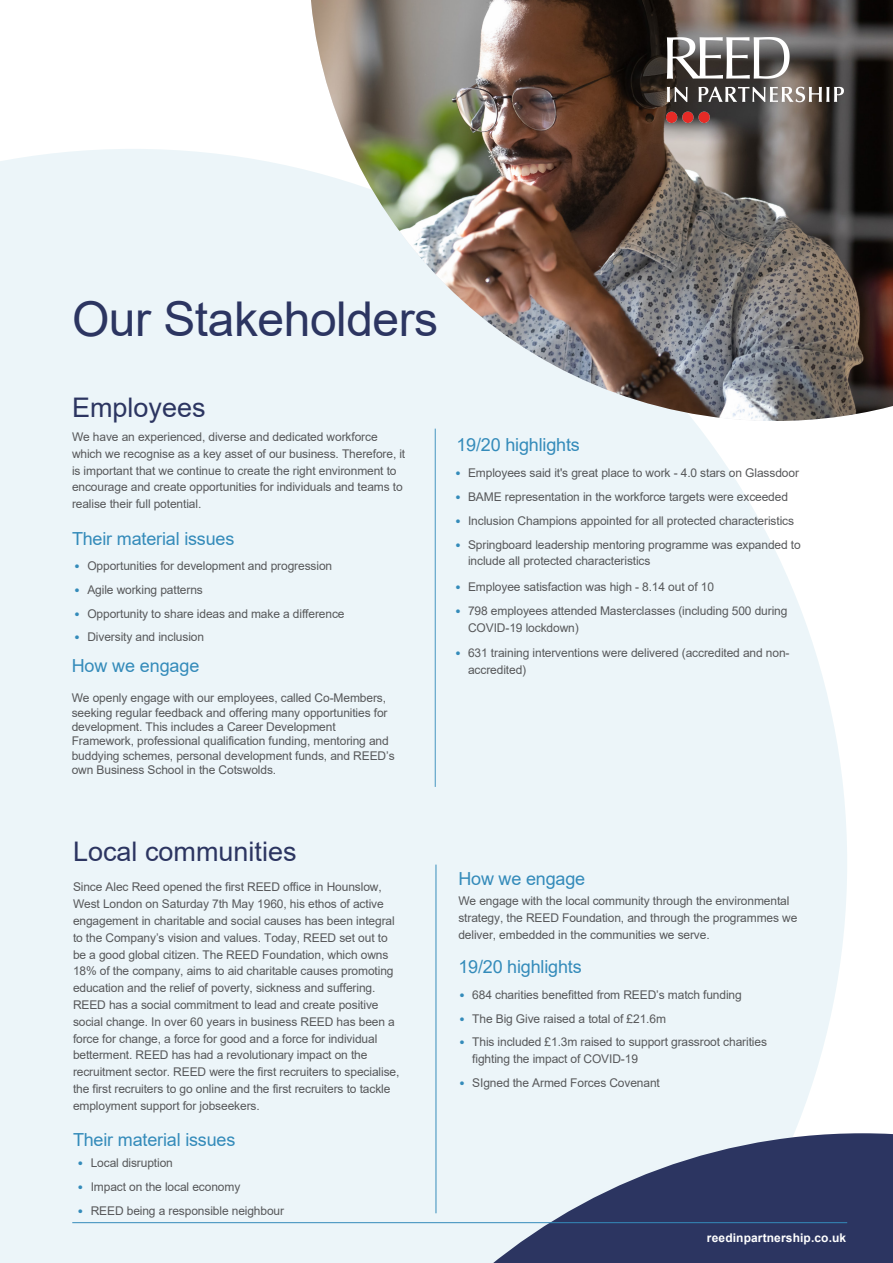
<style>
.page{position:relative;width:893px;height:1263px;background:#fff}
.page>*{position:absolute;margin:0;border:0;box-sizing:border-box;transform-origin:0 0}
.Subheader{font:48px "Arial";letter-spacing:-.01em;color:#2c3561}
.Subheader-2{font:27px "Arial";color:#2c3561}
.Subheader-3{font:18px "Arial";letter-spacing:-.01em;color:#348bba}
.Subheader-4{font:12px/16.8px "Arial";letter-spacing:-.01em;color:#57585a}
.t1{font:700 12px "Arial";letter-spacing:.01em;color:#fff}
.s1{font-family:"Helvetica Neue LT Pro";font-size:10.5px;color:#348bba}
.s2{font-style:inherit}
</style>
<div class="page">
<div style="left:0;top:149px;width:847px;height:1114px;background:#ecf5f9"></div>
<svg style="left:272px;top:1133px;width:621px;height:130px;background:#969fb5"></svg>
<hr style="left:72px;top:1222px;width:775px;height:1px;background:#348bba">
<img style="left:309px;top:0;width:584px;height:421px">
<hr style="left:435px;top:429px;width:1px;height:358px;background:#348bba">
<hr style="left:436px;top:864px;width:1px;height:349px;background:#348bba">
<img style="left:666px;top:38px;width:177px;height:85px">
<p class="Subheader" style="left:72px;top:286px;width:368px">Our Stakeholders</p>
<p class="Subheader-2" style="left:72px;top:389px;width:135px">Employees</p>
<p class="Subheader-4" style="left:72px;top:428px;width:335px">We have an experienced, diverse and dedicated workforce which we recognise as a key asset of our business. Therefore, it is important that we continue to create the right environment to encourage and create opportunities for individuals and teams to realise their full potential.</p>
<p class="Subheader-3" style="left:72px;top:526px;width:164px">Their material issues</p>
<p class="Subheader-4" style="left:75px;top:557px;width:259px"><span class="s1">•</span> Opportunities for development and progression</p>
<p class="Subheader-4" style="left:75px;top:581px;width:130px"><span class="s1">•</span> Agile working patterns</p>
<p class="Subheader-4" style="left:75px;top:605px;width:271px"><span class="s1">•</span> Opportunity to share ideas and make a difference</p>
<p class="Subheader-4" style="left:75px;top:629px;width:131px"><span class="s1">•</span> Diversity and inclusion</p>
<p class="Subheader-3" style="left:72px;top:653px;width:129px">How we engage</p>
<p class="Subheader-4" style="left:72px;top:691px;width:324px;line-height:14.4px">We openly engage with our employees, called Co-Members, seeking regular feedback and offering many opportunities for development. This includes a Career Development Framework, professional qualification funding, mentoring and buddying schemes, personal development funds, and REED’s own Business School in the Cotswolds.</p>
<h3 class="Subheader-3" style="left:456px;top:432px;width:125px">19/20 highlights</h3>
<p class="Subheader-4" style="left:455px;top:464px;width:345px"><span class="s1">•</span> Employees said it's great place to work - 4.0 stars on Glassdoor</p>
<p class="Subheader-4" style="left:455px;top:488px;width:334px"><span class="s1">•</span> BAME representation in the workforce targets were exceeded</p>
<p class="Subheader-4" style="left:455px;top:512px;width:340px"><span class="s1">•</span> Inclusion Champions appointed for all protected characteristics</p>
<p class="Subheader-4" style="left:468px;top:536px;width:334px;text-indent:-13px"><span class="s1">•</span> Springboard leadership mentoring programme was expanded to include all protected characteristics</p>
<p class="Subheader-4" style="left:455px;top:578px;width:260px"><span class="s1">•</span> Employee satisfaction was high - 8.14 out of 10</p>
<p class="Subheader-4" style="left:468px;top:602px;width:321px;text-indent:-13px"><span class="s1">•</span> 798 employees attended Masterclasses (including 500 during<br>C<span class="s2">OVID-</span>19 lockdown)</p>
<p class="Subheader-4" style="left:468px;top:645px;width:323px;text-indent:-13px"><span class="s1">•</span> 631 training interventions were delivered (accredited and non&shy;accredited)</p>
<p class="Subheader-2" style="left:73px;top:833px;width:225px">Local communities</p>
<p class="Subheader-4" style="left:73px;top:879px;width:328px">Since Alec Reed opened the first REED office in Hounslow, West London on Saturday 7th May 1960, his ethos of active engagement in charitable and social causes has been integral to the Company’s vision and values. Today, REED set out to be a good global citizen. The REED Foundation, which owns 18% of the company, aims to aid charitable causes promoting education and the relief of poverty, sickness and suffering.<br>REED has a social commitment to lead and create positive social change. In over 60 years in business REED has been a force for change, a force for good and a force for individual betterment. REED has had a revolutionary impact on the recruitment sector. REED were the first recruiters to specialise, the first recruiters to go online and the first recruiters to tackle employment support for jobseekers.</p>
<p class="Subheader-3" style="left:73px;top:1127px;width:164px">Their material issues</p>
<p class="Subheader-4" style="left:78px;top:1154px;width:96px"><span class="s1">•</span> Local disruption</p>
<p class="Subheader-4" style="left:78px;top:1178px;width:164px"><span class="s1">•</span> Impact on the local economy</p>
<p class="Subheader-4" style="left:78px;top:1202px;width:208px"><span class="s1">•</span> REED being a responsible neighbour</p>
<p class="Subheader-3" style="left:458px;top:866px;width:128px">How we engage</p>
<p class="Subheader-4" style="left:458px;top:892px;width:341px">We engage with the local community through the environmental strategy, the REED Foundation, and through the programmes we deliver, embedded in the communities we serve.</p>
<p class="Subheader-3" style="left:458px;top:955px;width:125px">19/20 highlights</p>
<p class="Subheader-4" style="left:459px;top:986px;width:284px"><span class="s1">•</span> 684 charities benefitted from REED’s match funding</p>
<p class="Subheader-4" style="left:459px;top:1010px;width:208px"><span class="s1">•</span> The Big Give raised a total of £21.6m</p>
<p class="Subheader-4" style="left:472px;top:1033px;width:296px;text-indent:-13px"><span class="s1">•</span> This included £1.3m raised to support grassroot charities fighting the impact of COVID-19</p>
<p class="Subheader-4" style="left:459px;top:1074px;width:202px"><span class="s1">•</span> SIgned the Armed Forces Covenant</p>
<p class="t1" style="left:707px;top:1230px;width:141px">reedinpartnership.co.uk</p>
</div>
